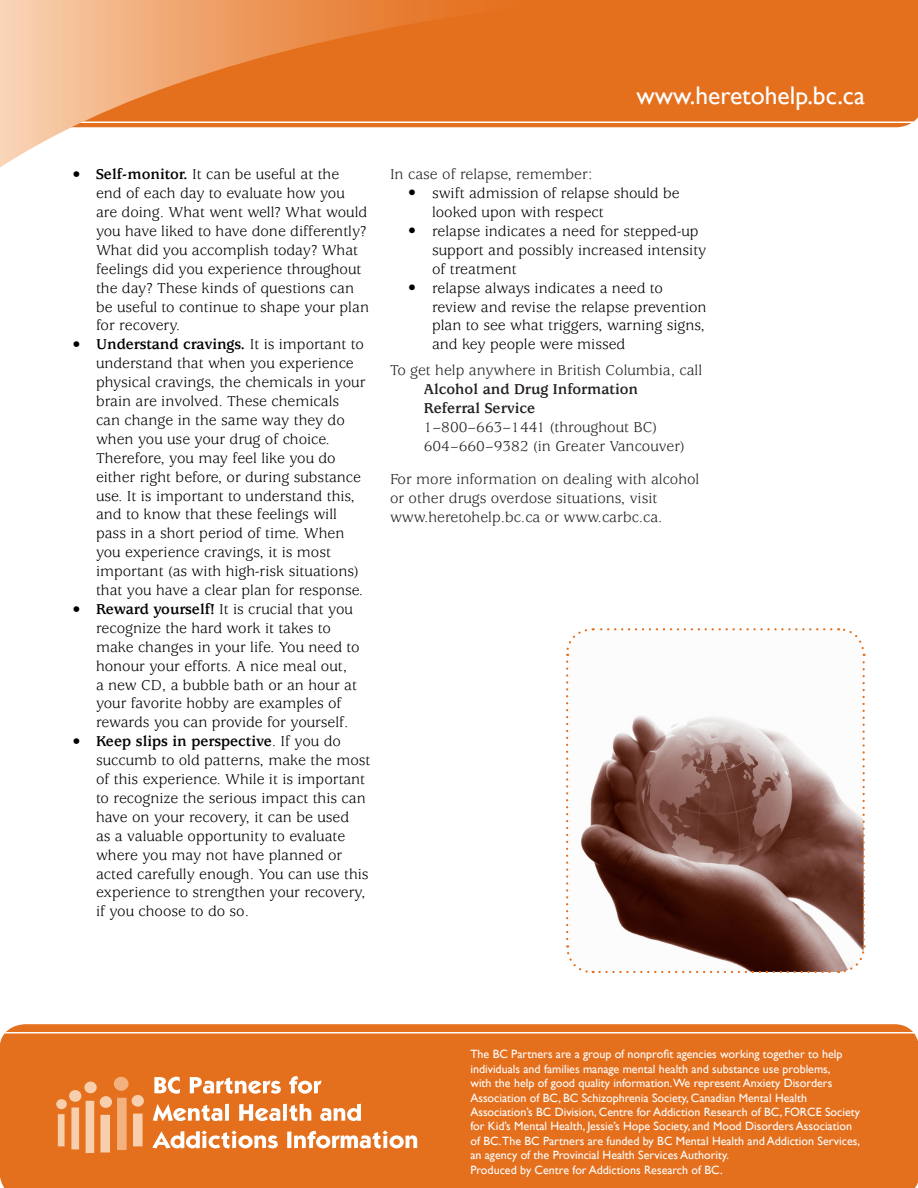
<style>
.page{position:relative;width:918px;height:1188px;background:#fff}
.page>*{position:absolute;margin:0;border:0;box-sizing:border-box;transform-origin:0 0}
.t1{font:25.5px "Gill Sans";color:#fff}
.Bullets{font:15.75px/18.9px "Usherwood Std";color:#000}
.t2{font:15.75px/18.9px "Usherwood Std";color:#231f20}
.t3{font:700 15.75px "Usherwood Std";color:#231f20}
.t4{font:12px/14.4px "Gill Sans";color:#fff}
.s1{font-weight:700}
</style>
<div class="page">
<div style="left:581px;top:0;width:337px;height:127px;background:#e4701e"></div>
<div style="left:0;top:1024px;width:918px;height:164px;background:#e4701e"></div>
<svg style="left:566px;top:628px;width:300px;height:346px"></svg>
<hr style="left:0;top:121px;width:918px;height:2px;background:#fff">
<hr style="left:0;top:1032px;width:918px;height:2px;background:#fff">
<svg style="left:0;top:0;width:581px;height:168px"></svg>
<div style="left:86px;top:1101px;width:8px;height:52px;background:#f8cead"></div>
<div style="left:72px;top:1107px;width:7px;height:42px;background:#f8cead"></div>
<div style="left:58px;top:1114px;width:6px;height:32px;background:#f8cead"></div>
<div style="left:133px;top:1114px;width:9px;height:32px;background:#f8cead"></div>
<div style="left:117px;top:1098px;width:10px;height:52px;background:#f2b17f"></div>
<div style="left:101px;top:1115px;width:9px;height:37px;background:#f8cead"></div>
<div style="left:114px;top:1077px;width:15px;height:14px;background:#f2b17f;border-radius:50%"></div>
<div style="left:56px;top:1099px;width:11px;height:10px;background:#f8cead;border-radius:50%"></div>
<div style="left:84px;top:1082px;width:13px;height:11px;background:#f8cead;border-radius:50%"></div>
<div style="left:132px;top:1095px;width:12px;height:12px;background:#f8cead;border-radius:50%"></div>
<div style="left:100px;top:1096px;width:12px;height:12px;background:#f8cead;border-radius:50%"></div>
<div style="left:69px;top:1090px;width:12px;height:12px;background:#f8cead;border-radius:50%"></div>
<svg style="left:154px;top:1077px;width:26px;height:17px"></svg>
<svg style="left:190px;top:1077px;width:91px;height:17px"></svg>
<svg style="left:289px;top:1076px;width:33px;height:18px"></svg>
<svg style="left:153px;top:1104px;width:69px;height:17px"></svg>
<svg style="left:225px;top:1104px;width:4px;height:17px"></svg>
<svg style="left:239px;top:1104px;width:41px;height:17px"></svg>
<svg style="left:283px;top:1104px;width:4px;height:17px"></svg>
<svg style="left:289px;top:1104px;width:22px;height:17px"></svg>
<svg style="left:320px;top:1104px;width:41px;height:17px"></svg>
<svg style="left:152px;top:1130px;width:126px;height:18px"></svg>
<svg style="left:287px;top:1131px;width:4px;height:17px"></svg>
<svg style="left:294px;top:1130px;width:123px;height:18px"></svg>
<p class="t1" style="left:636px;top:80px;width:230px">www.heretohelp.bc.ca</p>
<p class="Bullets" style="left:96px;top:165px;width:275px;text-indent:-24px"><span class="s1">• Self-monitor.</span> It can be useful at the<br>end of each day to evaluate how you are doing. What went well? What would you have liked to have done differently?<br>What did you accomplish today? What feelings did you experience throughout the day? These kinds of questions can be useful to continue to shape your plan for recovery.</p>
<p class="Bullets" style="left:96px;top:336px;width:271px;text-indent:-24px"><span class="s1">• Understand cravings.</span> It is important to understand that when you experience physical cravings, the chemicals in your brain are involved. These chemicals can change in the same way they do when you use your drug of choice.<br>Therefore, you may feel like you do either right before, or during substance use. It is important to understand this, and to know that these feelings will pass in a short period of time. When you experience cravings, it is most important (as with high-risk situations) that you have a clear plan for response.</p>
<p class="Bullets" style="left:96px;top:600px;width:265px;text-indent:-24px"><span class="s1">• Reward yourself!</span> It is crucial that you recognize the hard work it takes to make changes in your life. You need to honour your efforts. A nice meal out,<br>a new CD, a bubble bath or an hour at your favorite hobby are examples of rewards you can provide for yourself.</p>
<p class="Bullets" style="left:96px;top:732px;width:276px;text-indent:-24px"><span class="s1">• Keep slips in perspective</span>. If you do succumb to old patterns, make the most of this experience. While it is important to recognize the serious impact this can have on your recovery, it can be used<br>as a valuable opportunity to evaluate where you may not have planned or acted carefully enough. You can use this experience to strengthen your recovery, if you choose to do so.</p>
<p class="t2" style="left:390px;top:165px;width:204px">In case of relapse, remember:</p>
<p class="Bullets" style="left:432px;top:184px;width:249px;text-indent:-24px">• swift admission of relapse should be looked upon with respect</p>
<p class="Bullets" style="left:432px;top:222px;width:276px;text-indent:-24px">• relapse indicates a need for stepped-up support and possibly increased intensity of treatment</p>
<p class="Bullets" style="left:432px;top:279px;width:276px;text-indent:-24px">• relapse always indicates a need to review and revise the relapse prevention plan to see what triggers, warning signs, and key people were missed</p>
<p class="t2" style="left:390px;top:361px;width:314px">To get help anywhere in British Columbia, call</p>
<p class="t3" style="left:424px;top:380px;width:216px">Alcohol and Drug Information</p>
<p class="t3" style="left:424px;top:399px;width:113px">Referral Service</p>
<p class="t2" style="left:424px;top:418px;width:235px">1–800–663–1441 (throughout BC)</p>
<p class="t2" style="left:424px;top:437px;width:263px">604–660–9382 (in Greater Vancouver)</p>
<p class="t2" style="left:390px;top:470px;width:311px">For more information on dealing with alcohol or other drugs overdose situations, visit www.heretohelp.bc.ca or www.carbc.ca.</p>
<p class="t4" style="left:470px;top:1047px;width:391px">The BC Partners are a group of nonprofit agencies working together to help individuals and families manage mental health and substance use problems,<br>with the help of good quality information.We represent Anxiety Disorders Association of BC, BC Schizophrenia Society, Canadian Mental Health Association’s BC Division, Centre for Addiction Research of BC, FORCE Society for Kid’s Mental Health, Jessie’s Hope Society, and Mood Disorders Association of BC.The BC Partners are funded by BC Mental Health and Addiction Services, an agency of the Provincial Health Services Authority.</p>
<p class="t4" style="left:470px;top:1163px;width:254px">Produced by Centre for Addictions Research of BC.</p>
</div>
